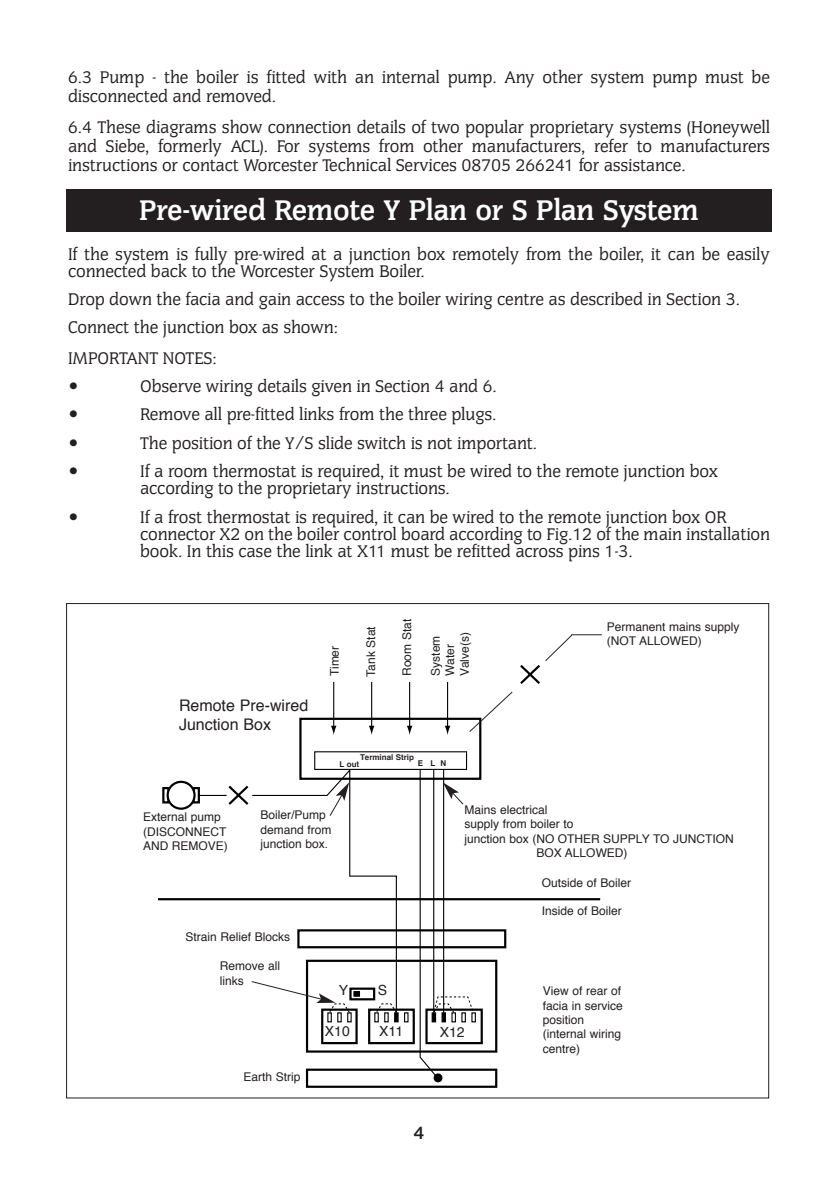
<style>
.page{position:relative;width:840px;height:1190px;background:#fff}
.page>*{position:absolute;margin:0;border:0;box-sizing:border-box;transform-origin:0 0}
.t1{font:32px "Cg Congress Bd";color:#fff}
.t2{font:20px "Cg Congress Bd";color:#231f20}
.t3{font:19px/17px "Cg Congress";color:#231f20}
.t4{font:16px/19.2px "Helvetica";color:#231f20}
.t5{font:14px "Helvetica";color:#231f20}
.t6{font:12px/14.4px "Helvetica";color:#231f20}
.t7{font:700 8px "Helvetica";color:#231f20}
</style>
<div class="page">
<div style="left:66px;top:190px;width:706px;height:42px;background:#231f20"></div>
<svg style="left:158px;top:780px;width:93px;height:121px"></svg>
<svg style="left:251px;top:634px;width:351px;height:454px"></svg>
<p class="t3" style="left:68px;top:69px;width:703px;line-height:19px">6.3 Pump - the boiler is fitted with an internal pump. Any other system pump must be disconnected and removed.</p>
<p class="t3" style="left:68px;top:119px;width:703px;line-height:19px;text-align:justify">6.4 These diagrams show connection details of two popular proprietary systems (Honeywell and Siebe, formerly ACL). For systems from other manufacturers, refer to manufacturers instructions or contact Worcester Technical Services 08705 266241 for assistance.</p>
<h1 class="t1" style="left:139px;top:197px;width:561px">Pre-wired Remote Y Plan or S Plan System</h1>
<p class="t3" style="left:68px;top:247px;width:703px">If the system is fully pre-wired at a junction box remotely from the boiler, it can be easily connected back to the Worcester System Boiler.</p>
<p class="t3" style="left:68px;top:286px;width:673px;line-height:28.4px">Drop down the facia and gain access to the boiler wiring centre as described in Section 3.<br>Connect the junction box as shown:</p>
<p class="t3" style="left:68px;top:345px;width:150px;line-height:28.4px">IMPORTANT NOTES: •</p>
<p class="t3" style="left:140px;top:379px;width:358px">Observe wiring details given in Section 4 and 6.</p>
<p class="t3" style="left:68px;top:407px;width:11px">•</p>
<p class="t3" style="left:140px;top:407px;width:358px">Remove all pre-fitted links from the three plugs.</p>
<p class="t3" style="left:68px;top:436px;width:11px">•</p>
<p class="t3" style="left:140px;top:436px;width:399px">The position of the Y/S slide switch is not important.</p>
<p class="t3" style="left:68px;top:464px;width:11px">•</p>
<p class="t3" style="left:140px;top:464px;width:579px">If a room thermostat is required, it must be wired to the remote junction box according to the proprietary instructions.</p>
<p class="t3" style="left:68px;top:509px;width:11px">•</p>
<p class="t3" style="left:140px;top:509px;width:631px">If a frost thermostat is required, it can be wired to the remote junction box OR connector X2 on the boiler control board according to Fig.12 of the main installation book. In this case the link at X11 must be refitted across pins 1-3.</p>
<p class="t4" style="left:179px;top:697px;width:131px">Remote Pre-wired<br>Junction Box</p>
<p class="t6" style="left:328px;top:676px;width:32px;rotate:-90deg">Timer</p>
<p class="t6" style="left:365px;top:677px;width:52px;rotate:-90deg">Tank Stat</p>
<p class="t6" style="left:401px;top:676px;width:59px;rotate:-90deg">Room Stat</p>
<p class="t6" style="left:429px;top:676px;width:45px;rotate:-90deg">System<br>Water<br>Valve(s)</p>
<p class="t7" style="left:360px;top:754px;width:56px">Terminal Strip</p>
<p class="t7" style="left:340px;top:761px;width:21px">L out</p>
<p class="t7" style="left:418px;top:760px;width:30px">E L N</p>
<p class="t6" style="left:607px;top:620px;width:134px">Permanent mains supply (NOT ALLOWED)</p>
<p class="t6" style="left:143px;top:811px;width:86px">External pump (DISCONNECT<br>AND REMOVE)</p>
<p class="t6" style="left:261px;top:809px;width:73px">Boiler/Pump demand from junction box.</p>
<p class="t6" style="left:186px;top:930px;width:106px">Strain Relief Blocks</p>
<p class="t6" style="left:465px;top:804px;width:84px">Mains electrical</p>
<p class="t6" style="left:465px;top:818px;width:110px">supply from boiler to</p>
<p class="t6" style="left:465px;top:832px;width:271px">junction box (NO OTHER SUPPLY TO JUNCTION</p>
<p class="t6" style="left:537px;top:847px;width:93px">BOX ALLOWED)</p>
<p class="t6" style="left:542px;top:876px;width:91px">Outside of Boiler</p>
<p class="t6" style="left:542px;top:905px;width:81px">Inside of Boiler</p>
<p class="t6" style="left:220px;top:960px;width:62px">Remove all links</p>
<p class="t6" style="left:244px;top:1070px;width:59px">Earth Strip</p>
<p class="t5" style="left:339px;top:985px;width:11px">Y</p>
<p class="t5" style="left:378px;top:985px;width:11px">S</p>
<p class="t5" style="left:325px;top:1026px;width:26px">X10</p>
<p class="t5" style="left:379px;top:1026px;width:25px">X11</p>
<p class="t5" style="left:440px;top:1026px;width:26px">X12</p>
<p class="t2" style="left:413px;top:1124px;width:13px">4</p>
<p class="t6" style="left:543px;top:985px;width:82px">View of rear of facia in service position (internal wiring centre)</p>
</div>
